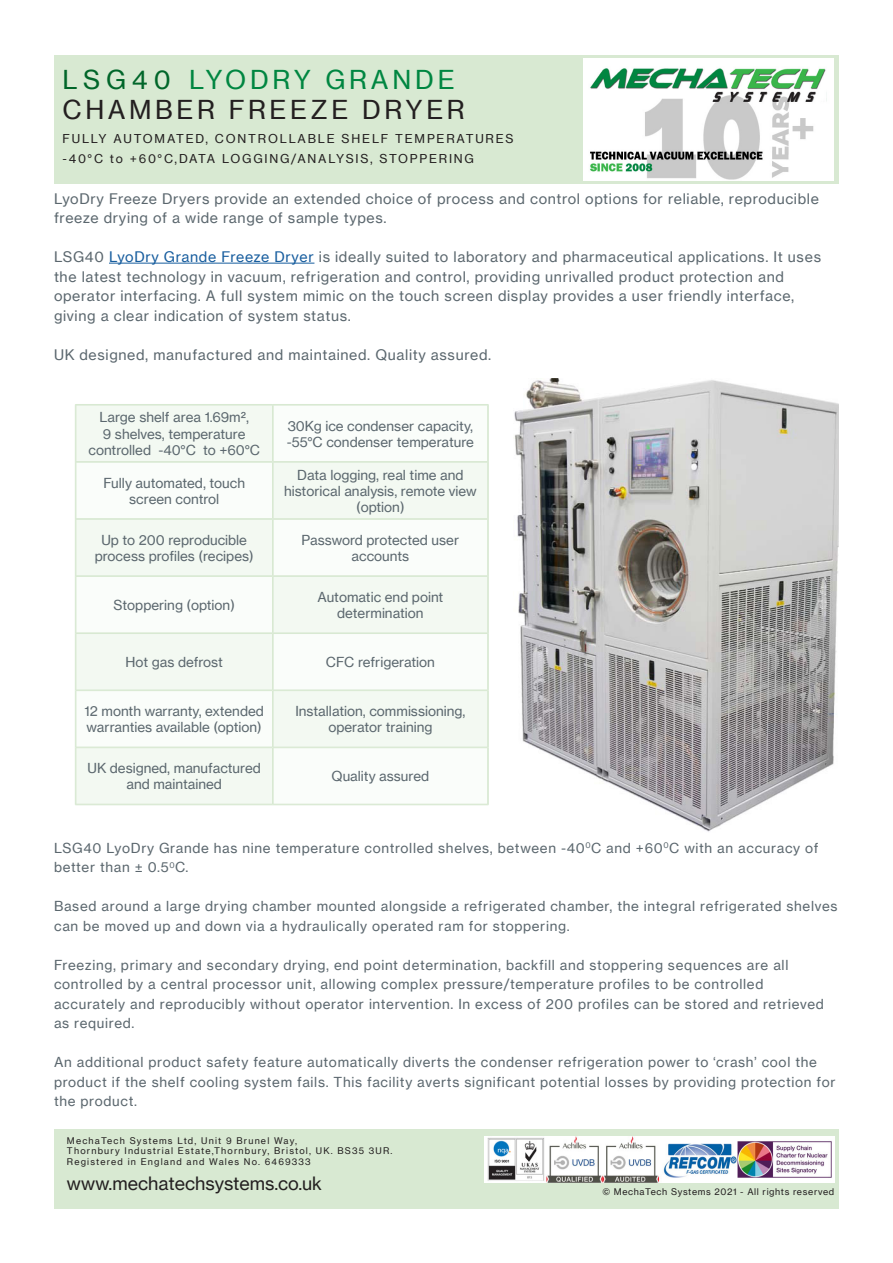
<style>
.page{position:relative;width:893px;height:1263px;background:#fff}
.page>*{position:absolute;margin:0;border:0;box-sizing:border-box;transform-origin:0 0}
.t1{font:25.5px/30.6px "Neue Haas Grotesk Text Pro";letter-spacing:.14em;color:#231f20}
.t2{font:18px "Neue Haas Grotesk Text Pro";color:#231f20}
.t3{font:14.25px/19.5px "Neue Haas Grotesk Text Pro";letter-spacing:.045em;color:#5b676e}
.t4{font:13.5px/19.5px "Neue Haas Grotesk Text Pro";letter-spacing:.04em;color:#5b676e}
.t5{font:13.5px/16.2px "Neue Haas Grotesk Text Pro";color:#5b676e;text-align:center}
.t6{font:12px/19.5px "Neue Haas Grotesk Text Pro";letter-spacing:.15em;color:#231f20}
.t7{font:9px/10.8px "Neue Haas Grotesk Text Pro";letter-spacing:.13em;color:#231f20}
.t8{font:9px "Neue Haas Grotesk Text Pro";letter-spacing:.07em;color:#231f20}
.s1{color:#01662a}
.s2{color:#008641}
.s3{color:#175d9e}
</style>
<div class="page">
<hr style="left:109px;top:263px;width:205px;height:1px;background:#175d9e">
<div style="left:54px;top:55px;width:785px;height:129px;background:#d8e9d2"></div>
<img style="left:584px;top:59px;width:250px;height:121px">
<div style="left:54px;top:1129px;width:785px;height:80px;background:#d8e9d2"></div>
<img style="left:485px;top:1136px;width:349px;height:46px">
<div style="left:77px;top:406px;width:410px;height:398px;background:#f3f9f2"></div>
<hr style="left:75px;top:404px;width:198px;height:1px;background:#d8e9d2">
<hr style="left:76px;top:405px;width:197px;height:1px;background:#d8e9d2">
<hr style="left:75px;top:405px;width:1px;height:57px;background:#d8e9d2">
<hr style="left:76px;top:405px;width:1px;height:56px;background:#d8e9d2">
<hr style="left:273px;top:404px;width:215px;height:1px;background:#d8e9d2">
<hr style="left:273px;top:405px;width:215px;height:1px;background:#d8e9d2">
<hr style="left:272px;top:405px;width:1px;height:56px;background:#d8e9d2">
<hr style="left:273px;top:405px;width:1px;height:56px;background:#d8e9d2">
<hr style="left:487px;top:405px;width:1px;height:56px;background:#d8e9d2">
<hr style="left:488px;top:405px;width:1px;height:57px;background:#d8e9d2">
<hr style="left:76px;top:461px;width:197px;height:1px;background:#d8e9d2">
<hr style="left:76px;top:462px;width:197px;height:1px;background:#d8e9d2">
<hr style="left:75px;top:462px;width:1px;height:57px;background:#d8e9d2">
<hr style="left:76px;top:462px;width:1px;height:57px;background:#d8e9d2">
<hr style="left:273px;top:461px;width:215px;height:1px;background:#d8e9d2">
<hr style="left:273px;top:462px;width:215px;height:1px;background:#d8e9d2">
<hr style="left:272px;top:462px;width:1px;height:57px;background:#d8e9d2">
<hr style="left:273px;top:462px;width:1px;height:57px;background:#d8e9d2">
<hr style="left:487px;top:462px;width:1px;height:57px;background:#d8e9d2">
<hr style="left:488px;top:462px;width:1px;height:57px;background:#d8e9d2">
<hr style="left:76px;top:518px;width:197px;height:1px;background:#d8e9d2">
<hr style="left:76px;top:519px;width:197px;height:1px;background:#d8e9d2">
<hr style="left:75px;top:519px;width:1px;height:57px;background:#d8e9d2">
<hr style="left:76px;top:519px;width:1px;height:57px;background:#d8e9d2">
<hr style="left:273px;top:518px;width:215px;height:1px;background:#d8e9d2">
<hr style="left:273px;top:519px;width:215px;height:1px;background:#d8e9d2">
<hr style="left:272px;top:519px;width:1px;height:57px;background:#d8e9d2">
<hr style="left:273px;top:519px;width:1px;height:57px;background:#d8e9d2">
<hr style="left:487px;top:519px;width:1px;height:57px;background:#d8e9d2">
<hr style="left:488px;top:519px;width:1px;height:57px;background:#d8e9d2">
<hr style="left:76px;top:575px;width:197px;height:1px;background:#d8e9d2">
<hr style="left:76px;top:576px;width:197px;height:1px;background:#d8e9d2">
<hr style="left:75px;top:576px;width:1px;height:57px;background:#d8e9d2">
<hr style="left:76px;top:576px;width:1px;height:57px;background:#d8e9d2">
<hr style="left:273px;top:575px;width:215px;height:1px;background:#d8e9d2">
<hr style="left:273px;top:576px;width:215px;height:1px;background:#d8e9d2">
<hr style="left:272px;top:576px;width:1px;height:57px;background:#d8e9d2">
<hr style="left:273px;top:576px;width:1px;height:57px;background:#d8e9d2">
<hr style="left:487px;top:576px;width:1px;height:57px;background:#d8e9d2">
<hr style="left:488px;top:576px;width:1px;height:57px;background:#d8e9d2">
<hr style="left:76px;top:633px;width:197px;height:1px;background:#d8e9d2">
<hr style="left:75px;top:633px;width:1px;height:57px;background:#d8e9d2">
<hr style="left:76px;top:633px;width:1px;height:57px;background:#d8e9d2">
<hr style="left:273px;top:633px;width:215px;height:1px;background:#d8e9d2">
<hr style="left:272px;top:633px;width:1px;height:57px;background:#d8e9d2">
<hr style="left:273px;top:633px;width:1px;height:57px;background:#d8e9d2">
<hr style="left:487px;top:633px;width:1px;height:57px;background:#d8e9d2">
<hr style="left:488px;top:633px;width:1px;height:57px;background:#d8e9d2">
<hr style="left:76px;top:690px;width:197px;height:1px;background:#d8e9d2">
<hr style="left:75px;top:690px;width:1px;height:57px;background:#d8e9d2">
<hr style="left:76px;top:691px;width:1px;height:56px;background:#d8e9d2">
<hr style="left:273px;top:690px;width:215px;height:1px;background:#d8e9d2">
<hr style="left:272px;top:691px;width:1px;height:56px;background:#d8e9d2">
<hr style="left:273px;top:691px;width:1px;height:56px;background:#d8e9d2">
<hr style="left:487px;top:691px;width:1px;height:56px;background:#d8e9d2">
<hr style="left:488px;top:690px;width:1px;height:57px;background:#d8e9d2">
<hr style="left:76px;top:747px;width:197px;height:1px;background:#d8e9d2">
<hr style="left:75px;top:747px;width:1px;height:58px;background:#d8e9d2">
<hr style="left:76px;top:748px;width:1px;height:56px;background:#d8e9d2">
<hr style="left:273px;top:747px;width:215px;height:1px;background:#d8e9d2">
<hr style="left:272px;top:748px;width:1px;height:56px;background:#d8e9d2">
<hr style="left:273px;top:748px;width:1px;height:56px;background:#d8e9d2">
<hr style="left:487px;top:748px;width:1px;height:56px;background:#d8e9d2">
<hr style="left:488px;top:747px;width:1px;height:58px;background:#d8e9d2">
<hr style="left:75px;top:804px;width:198px;height:1px;background:#d8e9d2">
<hr style="left:273px;top:804px;width:215px;height:1px;background:#d8e9d2">
<img style="left:514px;top:378px;width:325px;height:454px">
<p class="t1" style="left:63px;top:64px;width:404px"><span class="s1">LSG40</span> <span class="s2">LYODRY GRANDE<br></span>CHAMBER FREEZE DRYER</p>
<p class="t6" style="left:63px;top:129px;width:452px">FULLY AUTOMATED, CONTROLLABLE SHELF TEMPERATURES -40°C to +60°C,DATA LOGGING/ANALYSIS, STOPPERING</p>
<p class="t3" style="left:54px;top:189px;width:766px">LyoDry Freeze Dryers provide an extended choice of process and control options for reliable, reproducible freeze drying of a wide range of sample types.</p>
<p class="t3" style="left:54px;top:247px;width:769px">LSG40 <span class="s3">LyoDry Grande Freeze Dryer</span> is ideally suited to laboratory and pharmaceutical applications. It uses the latest technology in vacuum, refrigeration and control, providing unrivalled product protection and operator interfacing. A full system mimic on the touch screen display provides a user friendly interface, giving a clear indication of system status.</p>
<p class="t3" style="left:54px;top:345px;width:439px">UK designed, manufactured and maintained. Quality assured.</p>
<p class="t5" style="left:88px;top:409px;width:173px">Large shelf area 1.69m²,<br>9 shelves, temperature controlled -40°C to +60°C</p>
<p class="t5" style="left:287px;top:417px;width:189px;text-align:left">30Kg ice condenser capacity, -55°C condenser temperature</p>
<p class="t5" style="left:103px;top:475px;width:143px">Fully automated, touch screen control</p>
<p class="t5" style="left:284px;top:466px;width:194px">Data logging, real time and historical analysis, remote view (option)</p>
<p class="t5" style="left:95px;top:532px;width:160px">Up to 200 reproducible process profiles (recipes)</p>
<p class="t5" style="left:302px;top:532px;width:159px">Password protected user accounts</p>
<p class="t5" style="left:114px;top:597px;width:123px">Stoppering (option)</p>
<p class="t5" style="left:317px;top:589px;width:127px">Automatic end point determination</p>
<p class="t5" style="left:126px;top:654px;width:99px">Hot gas defrost</p>
<p class="t5" style="left:326px;top:654px;width:111px">CFC refrigeration</p>
<p class="t5" style="left:85px;top:703px;width:181px;text-align:left">12 month warranty, extended warranties available (option)</p>
<p class="t5" style="left:295px;top:703px;width:172px">Installation, commissioning, operator training</p>
<p class="t5" style="left:88px;top:760px;width:175px">UK designed, manufactured and maintained</p>
<p class="t5" style="left:332px;top:768px;width:99px">Quality assured</p>
<p class="t4" style="left:54px;top:838px;width:766px">LSG40 LyoDry Grande has nine temperature controlled shelves, between -40<sup>0</sup>C and +60<sup>0</sup>C with an accuracy of better than ± 0.5<sup>0</sup>C.</p>
<p class="t4" style="left:54px;top:896px;width:785px">Based around a large drying chamber mounted alongside a refrigerated chamber, the integral refrigerated shelves can be moved up and down via a hydraulically operated ram for stoppering.</p>
<p class="t4" style="left:54px;top:955px;width:771px">Freezing, primary and secondary drying, end point determination, backfill and stoppering sequences are all controlled by a central processor unit, allowing complex pressure/temperature profiles to be controlled accurately and reproducibly without operator intervention. In excess of 200 profiles can be stored and retrieved as required.</p>
<p class="t4" style="left:54px;top:1052px;width:783px">An additional product safety feature automatically diverts the condenser refrigeration power to ‘crash’ cool the product if the shelf cooling system fails. This facility averts significant potential losses by providing protection for the product.</p>
<p class="t7" style="left:67px;top:1135px;width:327px">MechaTech Systems Ltd, Unit 9 Brunel Way,<br>Thornbury Industrial Estate,Thornbury, Bristol, UK. BS35 3UR.<br>Registered in England and Wales No. 6469333</p>
<p class="t2" style="left:67px;top:1172px;width:256px">www.mechatechsystems.co.uk</p>
<p class="t8" style="left:602px;top:1186px;width:233px">© MechaTech Systems 2021 - All rights reserved</p>
</div>
